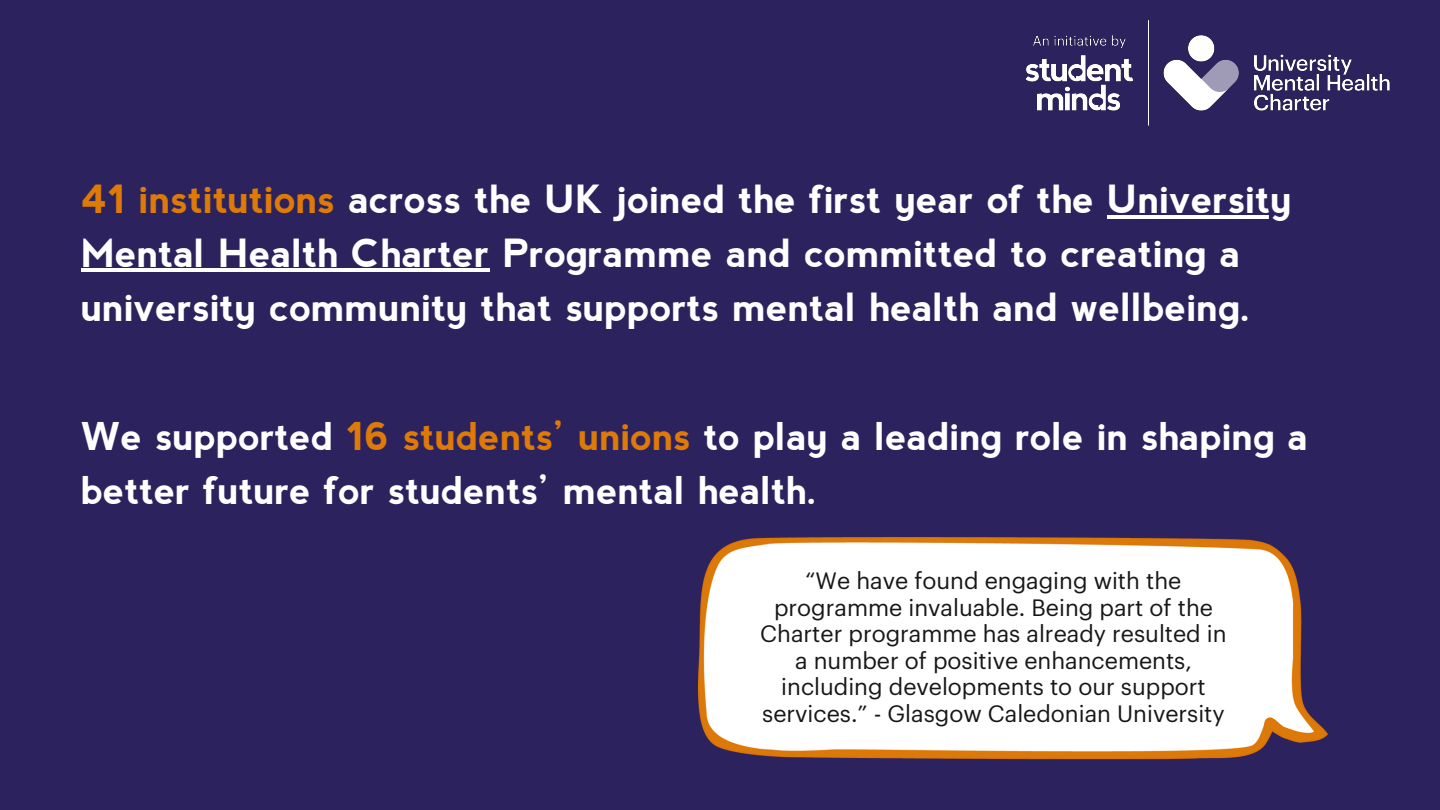
<style>
.page{position:relative;width:1440px;height:810px;background:#2c225e}
.page>*{position:absolute;margin:0;border:0;box-sizing:border-box;transform-origin:0 0}
.t1{font:700 38.8px/53.7px "Nevis";color:#fff}
.t2{font:700 38.3px/53.2px "Nevis";color:#fff}
.t3{font:23.2px/26.6px "Graphik";color:#171717;text-align:center}
.s1{color:#dd7a08}
</style>
<div class="page">
<img style="left:1025px;top:20px;width:365px;height:106px">
<hr style="left:1108px;top:215px;width:184px;height:3px;background:#fff">
<hr style="left:81px;top:269px;width:408px;height:3px;background:#fff">
<img style="left:699px;top:537px;width:628px;height:223px">
<p class="t1" style="left:81px;top:173px;width:1212px"><span class="s1">41 institutions</span> across the UK joined the first year of the University<br>Mental Health Charter Programme and committed to creating a university community that supports mental health and wellbeing.</p>
<p class="t2" style="left:81px;top:410px;width:1229px">We supported <span class="s1">16 students’ unions</span> to play a leading role in shaping a better future for students’ mental health.</p>
<p class="t3" style="left:760px;top:569px;width:468px">“We have found engaging with the programme invaluable. Being part of the Charter programme has already resulted in a number of positive enhancements, including developments to our support services.” - Glasgow Caledonian University</p>
</div>
